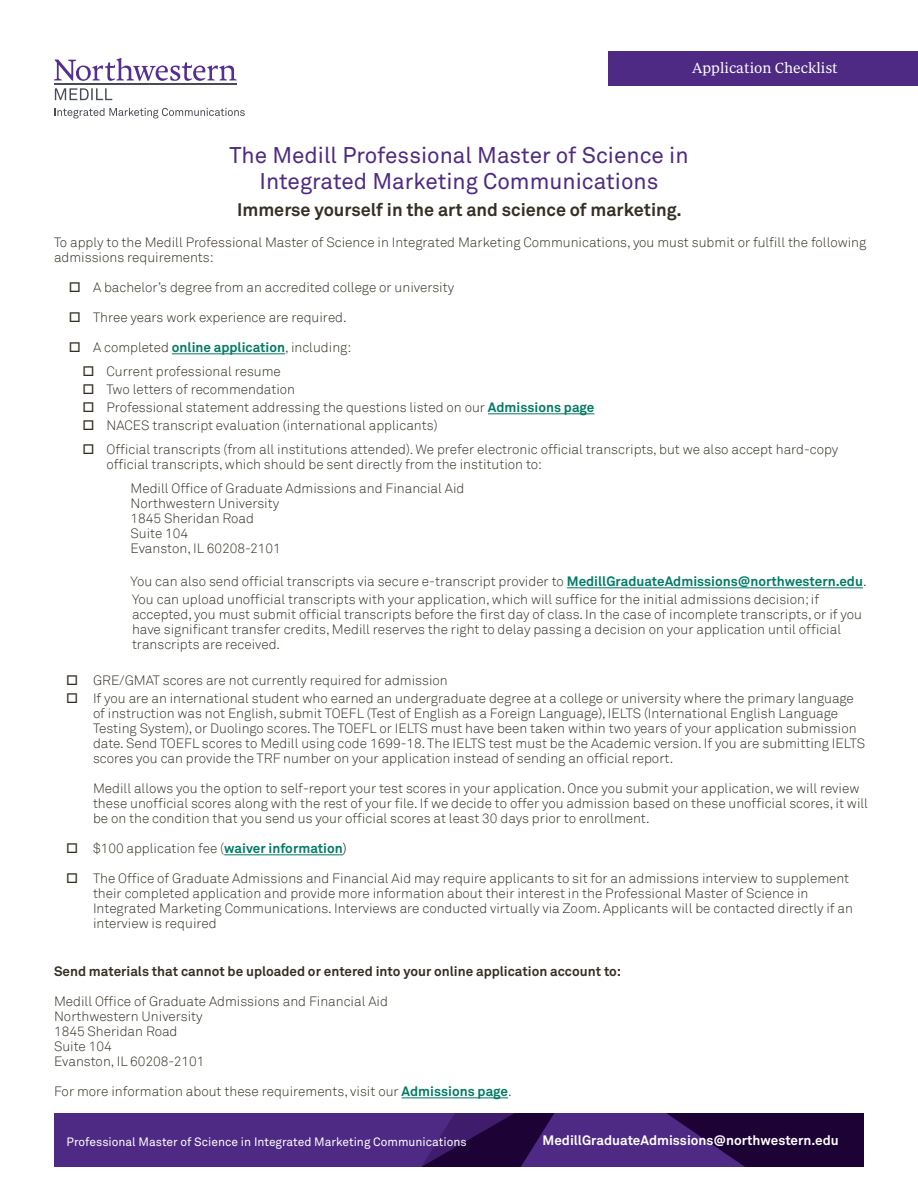
<style>
.page{position:relative;width:918px;height:1188px;background:#fff}
.page>*{position:absolute;margin:0;border:0;box-sizing:border-box;transform-origin:0 0}
.t1{font:22.5px/25.5px "Akkurat Pro";color:#4e2a84;text-align:center}
.t2{font:700 18px "Akkurat Pro";color:#342f23}
.t3{font:15px "Periodico Text Lg";color:#fff}
.t4{font:300 13.5px/15px "Akkurat";color:#342f23}
.t5{font:700 13.5px "Akkurat Pro";color:#342f23}
.t6{font:700 13.5px "Akkurat Pro";color:#fff}
.t7{font:12px "Akkurat Pro";color:#fff}
.s1{font-family:"Akkurat Pro";font-weight:700;color:#017a64}
.s2{font-family:"Akkurat Light Pro";font-weight:400;color:#000}
</style>
<div class="page">
<svg style="left:55px;top:108px;width:190px;height:10px"></svg>
<svg style="left:54px;top:58px;width:183px;height:23px"></svg>
<hr style="left:54px;top:84px;width:183px;height:1px;background:#474c55">
<svg style="left:55px;top:88px;width:57px;height:12px"></svg>
<div style="left:54px;top:1113px;width:810px;height:54px;background:#4e2a84"></div>
<svg style="left:666px;top:1113px;width:198px;height:54px"></svg>
<svg style="left:421px;top:1113px;width:133px;height:54px"></svg>
<div style="left:608px;top:51px;width:310px;height:34px;background:#4e2a84"></div>
<hr style="left:172px;top:354px;width:113px;height:1px;background:#017a64">
<hr style="left:488px;top:414px;width:106px;height:1px;background:#017a64">
<hr style="left:567px;top:588px;width:296px;height:1px;background:#017a64">
<hr style="left:224px;top:855px;width:119px;height:1px;background:#017a64">
<hr style="left:402px;top:1098px;width:106px;height:1px;background:#017a64">
<p class="t3" style="left:692px;top:59px;width:147px">Application Checklist</p>
<h1 class="t1" style="left:229px;top:143px;width:461px">The Medill Professional Master of Science in<br>Integrated Marketing Communications</h1>
<h2 class="t2" style="left:237px;top:199px;width:446px">Immerse yourself in the art and science of marketing.</h2>
<p class="t4" style="left:54px;top:235px;width:814px">To apply to the Medill Professional Master of Science in Integrated Marketing Communications, you must submit or fulfill the following admissions requirements:</p>
<p class="t4" style="left:93px;top:280px;width:363px">A bachelor’s degree from an accredited college or university</p>
<p class="t4" style="left:93px;top:310px;width:255px">Three years work experience are required.</p>
<p class="t4" style="left:107px;top:336px;width:246px;line-height:24px;text-indent:-14px">A completed <span class="s1">online application</span>, including:<br>Current professional resume</p>
<p class="t4" style="left:107px;top:381px;width:489px;line-height:18px">Two letters of recommendation<br>Professional statement addressing the questions listed on our <span class="s1">Admissions page<br></span>NACES transcript evaluation (international applicants)</p>
<p class="t4" style="left:107px;top:442px;width:733px">Official transcripts (from all institutions attended). We prefer electronic official transcripts, but we also accept hard-copy official transcripts, which should be sent directly from the institution to:</p>
<p class="t4" style="left:131px;top:481px;width:335px">Medill Office of Graduate Admissions and Financial Aid<br>Northwestern University<br>1845 Sheridan Road<br>Suite 104<br>Evanston, IL 60208-2101</p>
<p class="t4" style="left:131px;top:573px;width:738px;line-height:18px">You can also send official transcripts via secure e-transcript provider to <span class="s1">MedillGraduateAdmissions@northwestern.edu</span>.<br>You can upload unofficial transcripts with your application, which will suffice for the initial admissions decision; if</p>
<p class="t4" style="left:132px;top:607px;width:732px">accepted, you must submit official transcripts before the first day of class. In the case of incomplete transcripts, or if you have significant transfer credits, Medill reserves the right to delay passing a decision on your application until official transcripts are received.</p>
<p class="t4" style="left:93px;top:672px;width:762px;line-height:18px">GRE/GMAT scores are not currently required for admission<br>If you are an international student who earned an undergraduate degree at a college or university where the primary language</p>
<p class="t4" style="left:93px;top:706px;width:774px">of instruction was not English, submit TOEFL (Test of English as a Foreign Language), IELTS (International English Language Testing System), or Duolingo scores. The TOEFL or IELTS must have been taken within two years of your application submission date. Send TOEFL scores to Medill using code 1699-18. The IELTS test must be the Academic version. If you are submitting IELTS scores you can provide the TRF number on your application instead of sending an official report.</p>
<p class="t4" style="left:93px;top:781px;width:777px">Medill allows you the option to self-report your test scores in your application. Once you submit your application, we will review these unofficial scores along with the rest of your file. If we decide to offer you admission based on these unofficial scores, it will be on the condition that you send us your official scores at least 30 days prior to enrollment.</p>
<p class="t4" style="left:93px;top:841px;width:255px">$100 application fee (<span class="s1">waiver information</span><span class="s2">)</span></p>
<p class="t4" style="left:93px;top:871px;width:762px">The Office of Graduate Admissions and Financial Aid may require applicants to sit for an admissions interview to supplement their completed application and provide more information about their interest in the Professional Master of Science in Integrated Marketing Communications. Interviews are conducted virtually via Zoom. Applicants will be contacted directly if an interview is required</p>
<p class="t5" style="left:54px;top:963px;width:569px">Send materials that cannot be uploaded or entered into your online application account to:</p>
<p class="t4" style="left:54px;top:994px;width:335px">Medill Office of Graduate Admissions and Financial Aid<br>Northwestern University<br>1845 Sheridan Road<br>Suite 104<br>Evanston, IL 60208-2101</p>
<p class="t4" style="left:54px;top:1084px;width:459px">For more information about these requirements, visit our <span class="s1">Admissions page</span>.</p>
<p class="t7" style="left:67px;top:1135px;width:402px">Professional Master of Science in Integrated Marketing Communications</p>
<p class="t6" style="left:543px;top:1132px;width:298px">MedillGraduateAdmissions@northwestern.edu</p>
</div>
